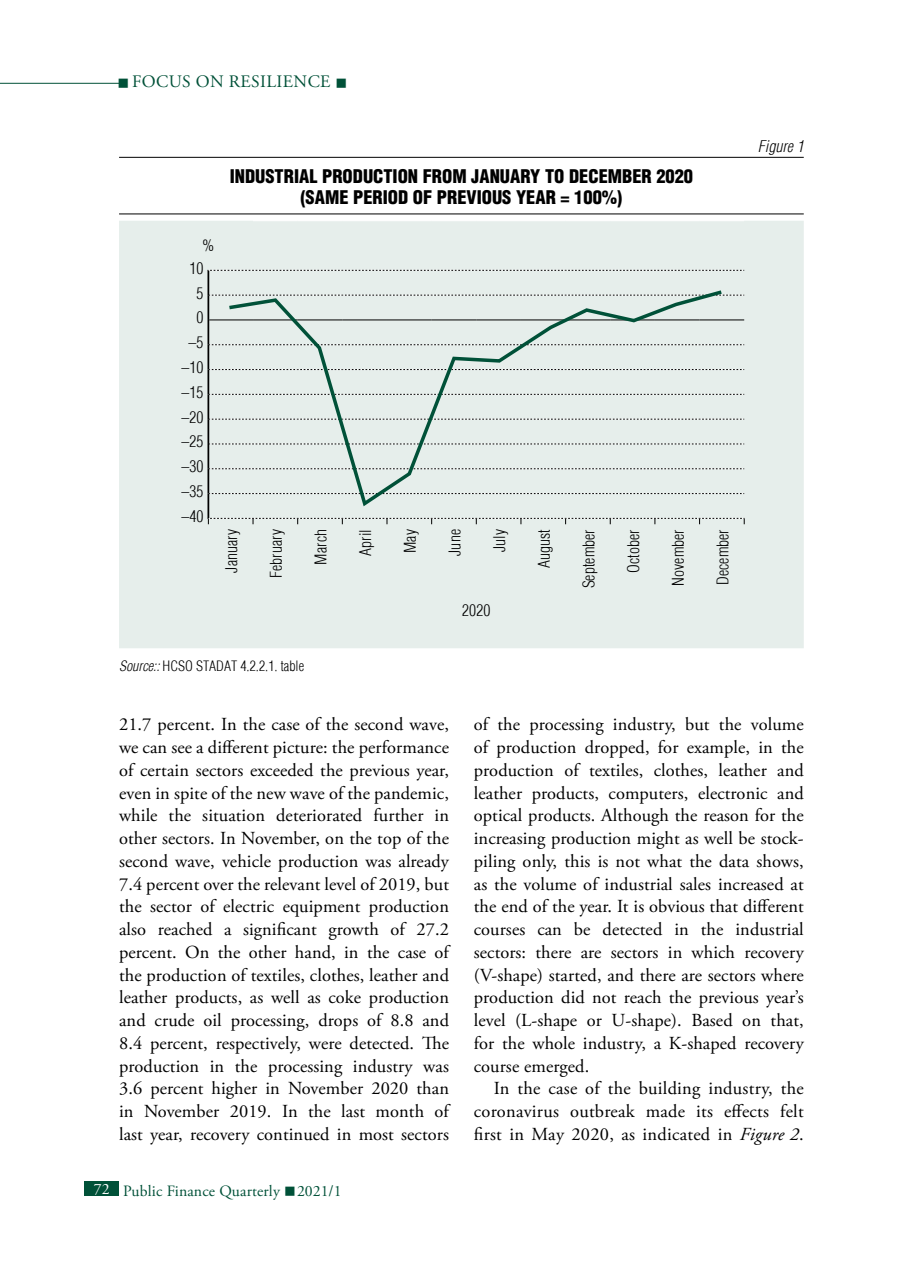
<style>
.page{position:relative;width:903px;height:1275px;background:#fff}
.page>*{position:absolute;margin:0;border:0;box-sizing:border-box;transform-origin:0 0}
.t1{font:18.38px/22.8px "Adobe Garamond Pro";letter-spacing:.005em;color:#000;text-align:justify}
.t2{font:900 condensed 18.38px/21px "H Helvetica";color:#000;text-align:center}
.t3{font:17.5px "Adobe Garamond Pro";letter-spacing:.09em;color:#005138}
.t4{font:300 condensed 15.75px/24.8px "H Helvetica";letter-spacing:.005em;color:#000}
.t5{font:15.75px "Adobe Garamond Pro";color:#005138}
.t6{font:italic 300 condensed 15.75px "H Helvetica";letter-spacing:.005em;color:#000}
.t7{font:300 condensed 14px "H Helvetica";color:#000}
.s1{font-style:italic}
.s2{color:#fff}
</style>
<div class="page">
<hr style="left:0;top:83px;width:119px;height:1px;background:#005138">
<div style="left:84px;top:1181px;width:35px;height:15px;background:#005138"></div>
<hr style="left:119px;top:157px;width:685px;height:1px;background:#000">
<hr style="left:119px;top:213px;width:685px;height:1px;background:#000">
<div style="left:119px;top:221px;width:685px;height:427px;background:#e6eeeb"></div>
<hr style="left:207px;top:271px;width:2px;height:24px;background:#000">
<hr style="left:207px;top:295px;width:2px;height:25px;background:#000">
<hr style="left:207px;top:320px;width:2px;height:25px;background:#000">
<hr style="left:207px;top:345px;width:2px;height:25px;background:#000">
<hr style="left:207px;top:370px;width:2px;height:24px;background:#000">
<hr style="left:207px;top:394px;width:2px;height:25px;background:#000">
<hr style="left:207px;top:419px;width:2px;height:25px;background:#000">
<hr style="left:207px;top:444px;width:2px;height:25px;background:#000">
<hr style="left:207px;top:469px;width:2px;height:25px;background:#000">
<hr style="left:207px;top:494px;width:2px;height:24px;background:#000">
<svg style="left:207px;top:270px;width:537px;height:1px"></svg>
<svg style="left:209px;top:295px;width:535px;height:1px"></svg>
<svg style="left:209px;top:344px;width:535px;height:1px"></svg>
<svg style="left:209px;top:369px;width:535px;height:1px"></svg>
<svg style="left:209px;top:394px;width:535px;height:1px"></svg>
<svg style="left:209px;top:419px;width:535px;height:1px"></svg>
<svg style="left:209px;top:444px;width:535px;height:1px"></svg>
<svg style="left:209px;top:468px;width:535px;height:1px"></svg>
<svg style="left:209px;top:493px;width:535px;height:1px"></svg>
<hr style="left:209px;top:319px;width:44px;height:1px;background:#000">
<hr style="left:699px;top:319px;width:45px;height:1px;background:#000">
<svg style="left:207px;top:518px;width:538px;height:6px;background:#d2d8d6"></svg>
<svg style="left:225px;top:288px;width:500px;height:221px;background:#dce5e2"></svg>
<p class="t3" style="left:118px;top:71px;width:231px">■ Focus on Resilience ■</p>
<p class="t2" style="left:230px;top:165px;width:465px">INDUSTRIAL PRODUCTION FROM JANUARY TO DECEMBER 2020 (SAME PERIOD OF PREVIOUS YEAR = 100%)</p>
<p class="t4" style="left:189px;top:234px;width:27px;line-height:22.8px;text-indent:13px">%<br>10</p>
<p class="t4" style="left:181px;top:280px;width:24px;text-align:right">5<br>0 –5 –10 –15 –20 –25 –30 –35 –40</p>
<p class="t4" style="left:219px;top:573px;width:45px;rotate:-90deg">January</p>
<p class="t4" style="left:263px;top:578px;width:50px;rotate:-90deg">February</p>
<p class="t4" style="left:308px;top:564px;width:37px;rotate:-90deg">March</p>
<p class="t4" style="left:353px;top:556px;width:28px;rotate:-90deg">April</p>
<p class="t4" style="left:397px;top:553px;width:25px;rotate:-90deg">May</p>
<p class="t4" style="left:442px;top:556px;width:28px;rotate:-90deg">June</p>
<p class="t4" style="left:487px;top:552px;width:24px;rotate:-90deg">July</p>
<p class="t4" style="left:531px;top:568px;width:40px;rotate:-90deg">August</p>
<p class="t4" style="left:576px;top:588px;width:61px;rotate:-90deg">September</p>
<p class="t4" style="left:621px;top:573px;width:45px;rotate:-90deg">October</p>
<p class="t4" style="left:665px;top:586px;width:58px;rotate:-90deg">November</p>
<p class="t4" style="left:710px;top:585px;width:57px;rotate:-90deg">December</p>
<p class="t4" style="left:462px;top:598px;width:30px">2020</p>
<p class="t7" style="left:119px;top:657px;width:187px"><span class="s1">Source::</span> HCSO STADAT 4.2.2.1. table</p>
<p class="t6" style="left:758px;top:137px;width:48px">Figure 1</p>
<p class="t1" style="left:119px;top:714px;width:333px">21.7 percent. In the case of the second wave, we can see a different picture: the performance of certain sectors exceeded the previous year, even in spite of the new wave of the pandemic, while the situation deteriorated further in other sectors. In November, on the top of the second wave, vehicle production was already 7.4 percent over the relevant level of 2019, but the sector of electric equipment production also reached a significant growth of 27.2 percent. On the other hand, in the case of the production of textiles, clothes, leather and leather products, as well as coke production and crude oil processing, drops of 8.8 and 8.4 percent, respectively, were detected. The production in the processing industry was 3.6 percent higher in November 2020 than in November 2019. In the last month of last year, recovery continued in most sectors</p>
<p class="t1" style="left:474px;top:714px;width:331px">of the processing industry, but the volume of production dropped, for example, in the production of textiles, clothes, leather and leather products, computers, electronic and optical products. Although the reason for the increasing production might as well be stock&shy;piling only, this is not what the data shows, as the volume of industrial sales increased at the end of the year. It is obvious that different courses can be detected in the industrial sectors: there are sectors in which recovery (V-shape) started, and there are sectors where production did not reach the previous year’s level (L-shape or U-shape). Based on that, for the whole industry, a K-shaped recovery course emerged.</p>
<p class="t1" style="left:474px;top:1078px;width:331px;text-indent:20px">In the case of the building industry, the coronavirus outbreak made its effects felt first in May 2020, as indicated in <span class="s1">Figure 2</span>.</p>
<p class="t5" style="left:94px;top:1181px;width:249px"><span class="s2">72</span> Public Finance Quarterly ■ 2021/1</p>
</div>
